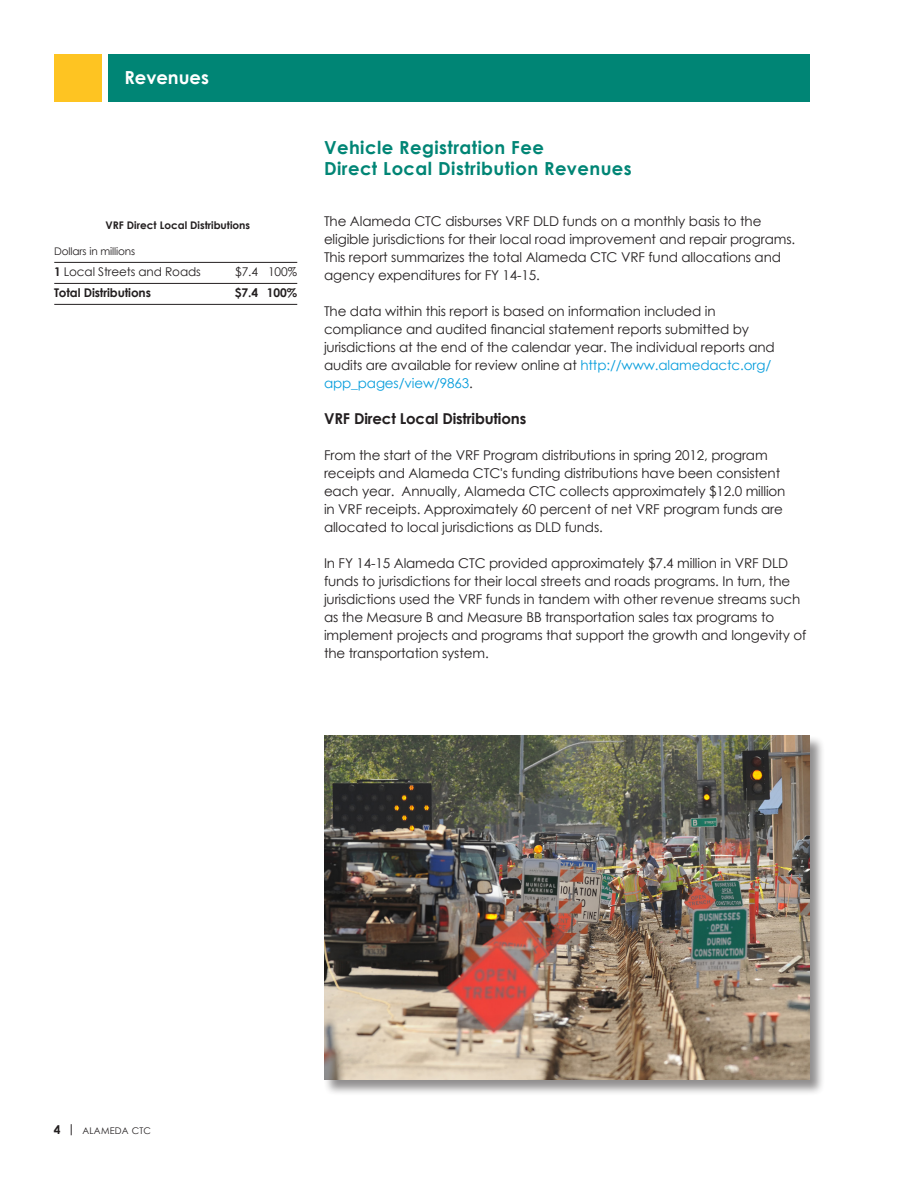
<style>
.page{position:relative;width:918px;height:1188px;background:#fff}
.page>*{position:absolute;margin:0;border:0;box-sizing:border-box;transform-origin:0 0}
.Orange_Head{font:700 18px "Century Gothic";letter-spacing:.025em;color:#008575}
.t1{font:700 18px "Century Gothic";color:#fff}
.TEXT{font:700 15px "Century Gothic";letter-spacing:-.01em;color:#231f20}
.TEXT-2{font:13.5px/18px "Century Gothic";letter-spacing:-.01em;color:#231f20}
.t2{font:12px "Century Gothic";letter-spacing:-.01em;color:#231f20}
.t3{font:700 12px "Century Gothic";letter-spacing:-.01em;color:#231f20}
.Subheads_2{font:700 10.5px "Century Gothic";color:#231f20}
.t4{font:10.5px "Century Gothic";letter-spacing:-.01em;color:#231f20}
.t5{font:9.15px "Century Gothic";letter-spacing:.025em;color:#231f20}
.s1{font-weight:700}
.s2{color:#069ddc}
.s3{font-weight:700;font-size:12px}
</style>
<div class="page">
<div style="left:108px;top:54px;width:702px;height:47px;background:#008575"></div>
<div style="left:54px;top:54px;width:47px;height:47px;background:#fec422"></div>
<hr style="left:54px;top:262px;width:243px;height:1px;background:#231f20">
<hr style="left:54px;top:283px;width:243px;height:1px;background:#231f20">
<hr style="left:54px;top:304px;width:243px;height:1px;background:#231f20">
<div style="left:323px;top:735px;width:503px;height:361px;background:#231f20;opacity:.5"></div>
<img style="left:324px;top:735px;width:486px;height:345px">
<p class="t1" style="left:124px;top:64px;width:86px">Revenues</p>
<p class="Subheads_2" style="left:106px;top:218px;width:146px">VRF Direct Local Distributions</p>
<p class="t4" style="left:54px;top:244px;width:83px">Dollars in millions</p>
<p class="t2" style="left:54px;top:264px;width:148px"><span class="s1">1</span> Local Streets and Roads</p>
<p class="t2" style="left:235px;top:264px;width:63px">$7.4 100%</p>
<p class="t3" style="left:54px;top:284px;width:98px">Total Distributions</p>
<p class="t3" style="left:235px;top:284px;width:64px">$7.4 100%</p>
<p class="Orange_Head" style="left:324px;top:134px;width:221px">Vehicle Registration Fee</p>
<p class="Orange_Head" style="left:324px;top:155px;width:309px">Direct Local Distribution Revenues</p>
<p class="TEXT-2" style="left:324px;top:212px;width:471px">The Alameda CTC disburses VRF DLD funds on a monthly basis to the eligible jurisdictions for their local road improvement and repair programs.<br>This report summarizes the total Alameda CTC VRF fund allocations and agency expenditures for FY 14-15.</p>
<p class="TEXT-2" style="left:324px;top:302px;width:452px">The data within this report is based on information included in compliance and audited financial statement reports submitted by jurisdictions at the end of the calendar year. The individual reports and audits are available for review online at <span class="s2">http://www.alamedactc.org/ app_pages/view/9863</span>.</p>
<p class="TEXT" style="left:324px;top:407px;width:204px">VRF Direct Local Distributions</p>
<p class="TEXT-2" style="left:324px;top:446px;width:463px">From the start of the VRF Program distributions in spring 2012, program receipts and Alameda CTC's funding distributions have been consistent each year. Annually, Alameda CTC collects approximately $12.0 million in VRF receipts. Approximately 60 percent of net VRF program funds are allocated to local jurisdictions as DLD funds.</p>
<p class="TEXT-2" style="left:324px;top:554px;width:484px">In FY 14-15 Alameda CTC provided approximately $7.4 million in VRF DLD funds to jurisdictions for their local streets and roads programs. In turn, the jurisdictions used the VRF funds in tandem with other revenue streams such as the Measure B and Measure BB transportation sales tax programs to implement projects and programs that support the growth and longevity of the transportation system.</p>
<p class="t5" style="left:54px;top:1124px;width:99px"><span class="s3">4 |</span> ALAMEDA CTC</p>
</div>
